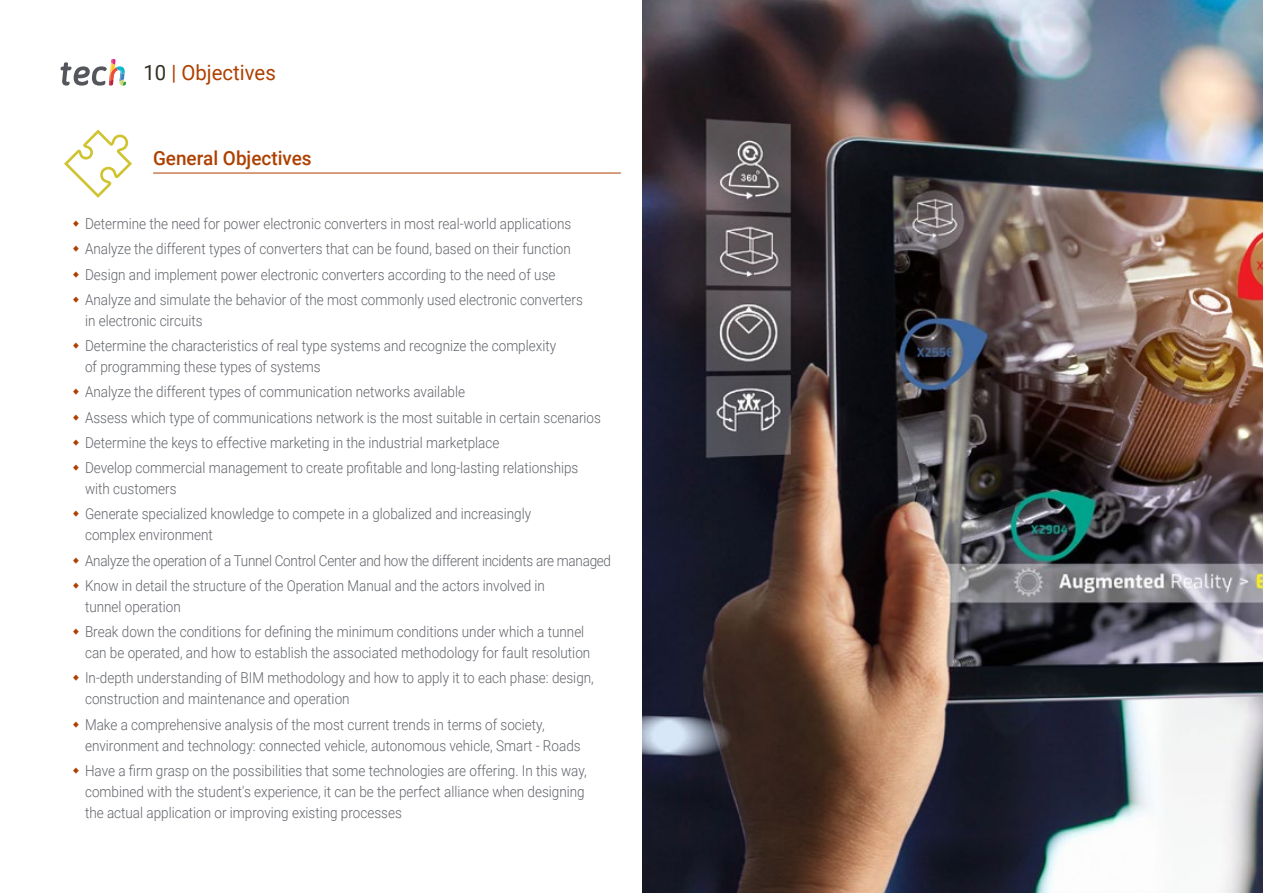
<style>
.page{position:relative;width:1263px;height:893px;background:#fff}
.page>*{position:absolute;margin:0;border:0;box-sizing:border-box;transform-origin:0 0}
.t1{font:21px "Roboto";color:#ae4000}
.t2{font:500 19.5px "Roboto";color:#ae4000}
.t3{font:300 15px/25.2px "Roboto";color:#61646a;scale:.9 1}
.s1{color:#312e20}
</style>
<div class="page">
<hr style="left:153px;top:173px;width:468px;height:1px;background:#ae4000">
<svg style="left:64px;top:130px;width:68px;height:68px"></svg>
<svg style="left:61px;top:59px;width:65px;height:27px"></svg>
<img style="left:642px;top:0;width:621px;height:893px">
<h1 class="t1" style="left:144px;top:57px;width:134px"><span class="s1">10</span> | Objectives</h1>
<h2 class="t2" style="left:153px;top:144px;width:160px">General Objectives</h2>
<p class="t3" style="left:85px;top:211px;width:555px">Determine the need for power electronic converters in most real-world applications Analyze the different types of converters that can be found, based on their function Design and implement power electronic converters according to the need of use Analyze and simulate the behavior of the most commonly used electronic converters</p>
<p class="t3" style="left:85px;top:307px;width:525px">in electronic circuits<br>Determine the characteristics of real type systems and recognize the complexity</p>
<p class="t3" style="left:85px;top:354px;width:575px">of programming these types of systems<br>Analyze the different types of communication networks available<br>Assess which type of communications network is the most suitable in certain scenarios Determine the keys to effective marketing in the industrial marketplace<br>Develop commercial management to create profitable and long-lasting relationships</p>
<p class="t3" style="left:85px;top:476px;width:497px">with customers<br>Generate specialized knowledge to compete in a globalized and increasingly</p>
<p class="t3" style="left:85px;top:522px;width:586px">complex environment<br>Analyze the operation of a Tunnel Control Center and how the different incidents are managed<br>Know in detail the structure of the Operation Manual and the actors involved in</p>
<p class="t3" style="left:85px;top:593px;width:556px">tunnel operation<br>Break down the conditions for defining the minimum conditions under which a tunnel</p>
<p class="t3" style="left:85px;top:639px;width:567px">can be operated, and how to establish the associated methodology for fault resolution<br>In-depth understanding of BIM methodology and how to apply it to each phase: design,</p>
<p class="t3" style="left:85px;top:686px;width:512px">construction and maintenance and operation<br>Make a comprehensive analysis of the most current trends in terms of society,</p>
<p class="t3" style="left:85px;top:732px;width:559px">environment and technology: connected vehicle, autonomous vehicle, Smart - Roads<br>Have a firm grasp on the possibilities that some technologies are offering. In this way,</p>
<p class="t3" style="left:85px;top:780px;width:557px;line-height:21px">combined with the student's experience, it can be the perfect alliance when designing the actual application or improving existing processes</p>
</div>
